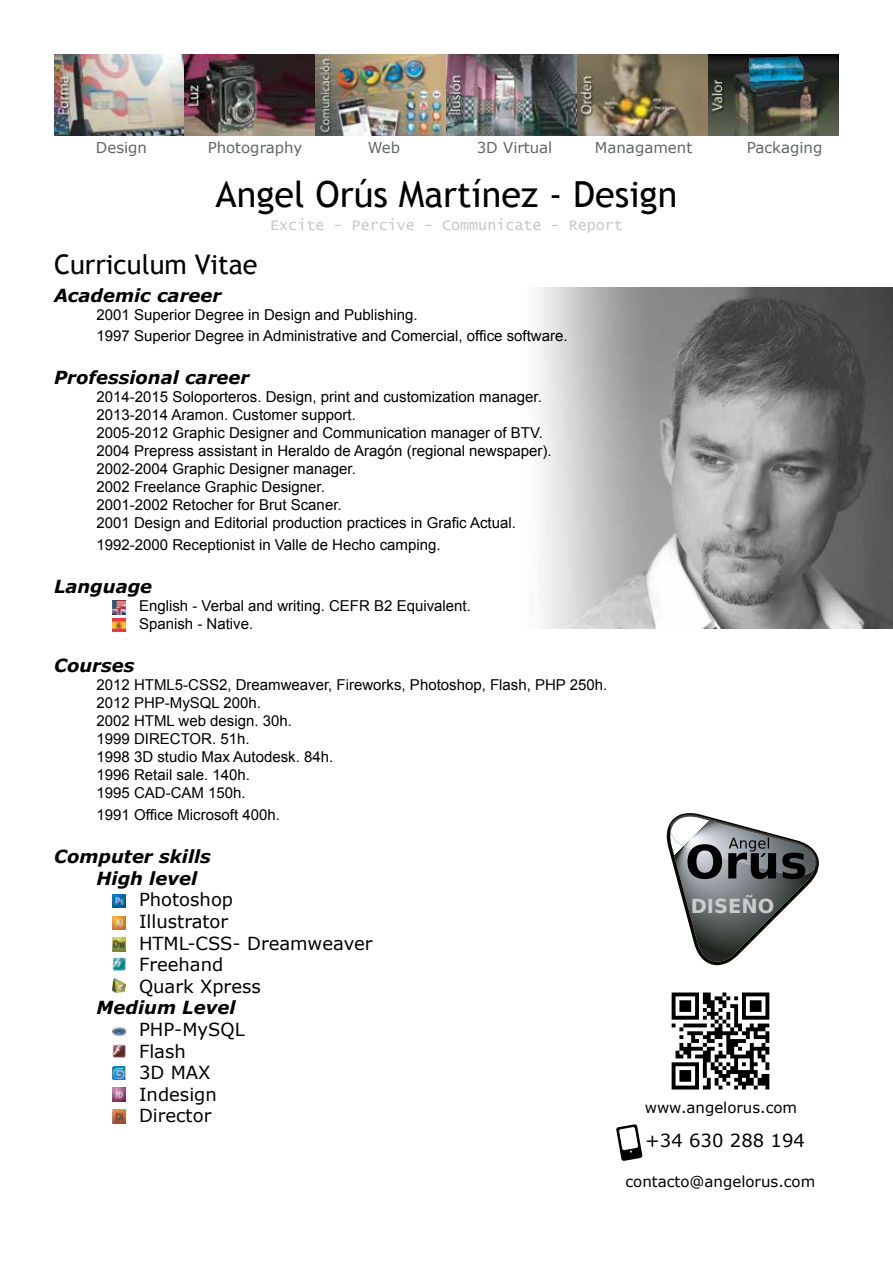
<style>
.page{position:relative;width:893px;height:1263px;background:#fff}
.page>*{position:absolute;margin:0;border:0;box-sizing:border-box;transform-origin:0 0}
.t1{font:36px "Trebuchet MS";color:#000}
.t2{font:27px "Trebuchet MS";color:#000}
.t3{font:700 19.5px "DejaVu Sans";color:#ccc}
.t4{font:18px/21.6px "Verdana";color:#000}
.t5{font:italic 700 18px/21.6px "Verdana";color:#000}
.t6{font:15px/18px "Arial";color:#000}
.t7{font:15px "Verdana";color:#636466}
.t8{font:15px "Verdana";color:#000}
.t9{font:15px "Lucida Console";color:#c7c8ca}
</style>
<div class="page">
<img style="left:539px;top:287px;width:354px;height:342px">
<img style="left:54px;top:54px;width:785px;height:82px">
<img style="left:112px;top:601px;width:14px;height:13px">
<img style="left:112px;top:1066px;width:14px;height:14px">
<img style="left:112px;top:916px;width:14px;height:14px">
<img style="left:112px;top:957px;width:14px;height:14px">
<img style="left:112px;top:1044px;width:14px;height:14px">
<img style="left:112px;top:894px;width:14px;height:14px">
<img style="left:112px;top:979px;width:14px;height:13px">
<img style="left:112px;top:1110px;width:14px;height:13px">
<img style="left:112px;top:1087px;width:14px;height:14px">
<img style="left:112px;top:1026px;width:14px;height:12px">
<img style="left:112px;top:938px;width:14px;height:13px">
<img style="left:671px;top:992px;width:99px;height:98px">
<svg style="left:616px;top:1124px;width:26px;height:37px"></svg>
<svg style="left:667px;top:813px;width:152px;height:152px"></svg>
<img style="left:112px;top:618px;width:14px;height:14px">
<p class="t7" style="left:96px;top:137px;width:53px">Design</p>
<p class="t7" style="left:208px;top:137px;width:96px">Photography</p>
<p class="t7" style="left:368px;top:137px;width:34px">Web</p>
<p class="t7" style="left:477px;top:137px;width:77px">3D Virtual</p>
<p class="t7" style="left:595px;top:137px;width:99px">Managament</p>
<p class="t7" style="left:747px;top:137px;width:77px">Packaging</p>
<h1 class="t1" style="left:215px;top:171px;width:463px">Angel Orús Martínez - Design</h1>
<h2 class="t2" style="left:54px;top:248px;width:205px">Curriculum Vitae</h2>
<p class="t9" style="left:270px;top:218px;width:354px">Excite - Percive - Communicate - Report</p>
<p class="t5" style="left:54px;top:284px;width:169px">Academic career</p>
<p class="t6" style="left:97px;top:303px;width:473px;line-height:21.6px">2001 Superior Degree in Design and Publishing.<br>1997 Superior Degree in Administrative and Comercial, office software.</p>
<p class="t5" style="left:54px;top:367px;width:197px">Professional career</p>
<p class="t6" style="left:97px;top:388px;width:457px">2014-2015 Soloporteros. Design, print and customization manager.<br>2013-2014 Aramon. Customer support.<br>2005-2012 Graphic Designer and Communication manager of BTV.<br>2004 Prepress assistant in Heraldo de Aragón (regional newspaper).<br>2002-2004 Graphic Designer manager.<br>2002 Freelance Graphic Designer.<br>2001-2002 Retocher for Brut Scaner.<br>2001 Design and Editorial production practices in Grafic Actual.</p>
<p class="t6" style="left:97px;top:536px;width:346px">1992-2000 Receptionist in Valle de Hecho camping.</p>
<p class="t5" style="left:54px;top:575px;width:100px">Language</p>
<p class="t6" style="left:139px;top:597px;width:333px">English - Verbal and writing. CEFR B2 Equivalent.<br>Spanish - Native.</p>
<p class="t5" style="left:54px;top:655px;width:82px">Courses</p>
<p class="t6" style="left:97px;top:676px;width:512px">2012 HTML5-CSS2, Dreamweaver, Fireworks, Photoshop, Flash, PHP 250h.<br>2012 PHP-MySQL 200h.<br>2002 HTML web design. 30h.<br>1999 DIRECTOR. 51h.<br>1998 3D studio Max Autodesk. 84h.<br>1996 Retail sale. 140h.<br>1995 CAD-CAM 150h.</p>
<p class="t6" style="left:97px;top:806px;width:185px">1991 Office Microsoft 400h.</p>
<p class="t5" style="left:97px;top:845px;width:116px;text-indent:-43px">Computer skills<br>High level</p>
<p class="t4" style="left:139px;top:889px;width:235px">Photoshop<br>Illustrator<br>HTML-CSS- Dreamweaver<br>Freehand<br>Quark Xpress</p>
<p class="t5" style="left:97px;top:997px;width:140px">Medium Level</p>
<p class="t4" style="left:139px;top:1018px;width:107px">PHP-MySQL<br>Flash<br>3D MAX<br>Indesign<br>Director</p>
<h3 class="t3" style="left:691px;top:890px;width:85px">DISEÑO</h3>
<p class="t8" style="left:645px;top:1097px;width:154px">www.angelorus.com</p>
<p class="t4" style="left:645px;top:1130px;width:161px">+34 630 288 194</p>
<p class="t8" style="left:625px;top:1171px;width:191px">contacto@angelorus.com</p>
</div>
